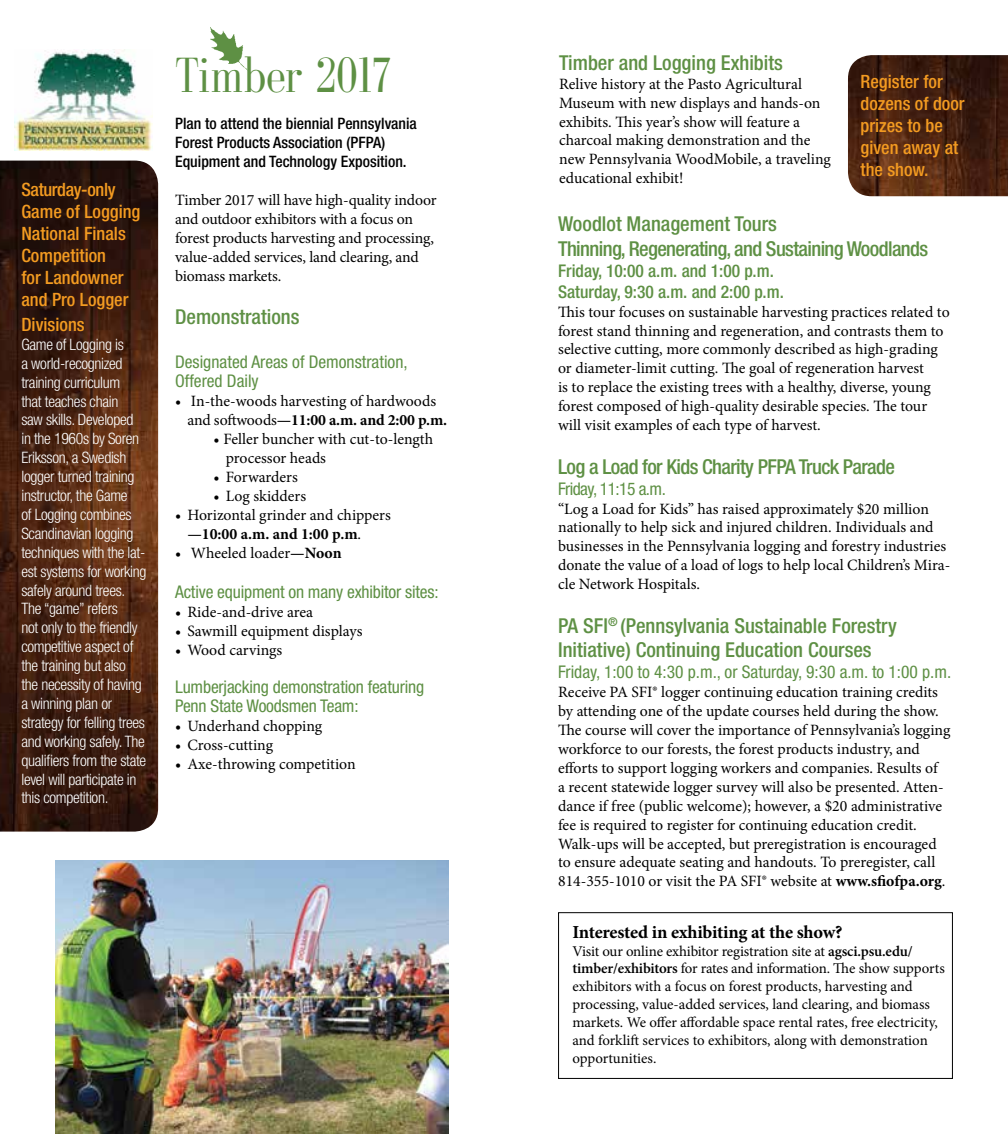
<style>
.page{position:relative;width:1008px;height:1134px;background:#fff}
.page>*{position:absolute;margin:0;border:0;box-sizing:border-box;transform-origin:0 0}
.t1{font:49px "Galton";letter-spacing:-.005em;color:#5e9044}
.t2{font:500 condensed 20.65px/24.7px "Helvetica Neue LT Std";color:#5e9044}
.t3{font:500 condensed 20.65px/24.7px "Helvetica Neue LT Std";letter-spacing:-.03em;color:#5e9044}
.t4{font:500 condensed 18.38px/22.1px "Helvetica Neue LT Std";color:#f39b21}
.t5{font:700 18.38px "Minion Pro";letter-spacing:-.015em;color:#000}
.t6{font:condensed 17.5px/19.2px "Helvetica Neue LT Std";letter-spacing:-.01em;color:#5e9044}
.t7{font:500 condensed 17.5px/21px "Helvetica Neue LT Std";color:#5e9044}
.t8{font:condensed 17.5px "Helvetica Neue LT Std";letter-spacing:-.03em;color:#5e9044}
.t9{font:15.75px/18.9px "Minion Pro";letter-spacing:-.005em;color:#000}
.t10{font:300 condensed 15.75px/18.9px "Helvetica Neue LT Std";letter-spacing:-.02em;color:#fff}
.t11{font:500 condensed 15.75px/18.9px "Helvetica Neue LT Std";color:#000}
.t12{font:14.88px/17.8px "Minion Pro";letter-spacing:-.005em;color:#000}
.s1{font-weight:700}
.s2{font-weight:600}
</style>
<div class="page">
<img style="left:55px;top:861px;width:394px;height:273px">
<img style="left:0;top:161px;width:158px;height:671px">
<img style="left:848px;top:55px;width:160px;height:141px">
<img style="left:210px;top:27px;width:38px;height:44px">
<img style="left:15px;top:50px;width:137px;height:100px">
<div style="left:558px;top:912px;width:395px;height:167px;border:1px solid #000"></div>
<p class="t4" style="left:21px;top:178px;width:121px">Saturday-only<br>Game of Logging<br>National Finals<br>Competition<br>for Landowner and Pro Logger</p>
<p class="t4" style="left:21px;top:313px;width:65px">Divisions</p>
<p class="t10" style="left:21px;top:335px;width:127px">Game of Logging is<br>a world-recognized training curriculum<br>that teaches chain<br>saw skills. Developed in the 1960s by Soren<br>Eriksson, a Swedish logger turned training instructor, the Game<br>of Logging combines<br>Scandinavian logging techniques with the lat&shy;est systems for working safely around trees.<br>The “game” refers<br>not only to the friendly competitive aspect of the training but also the necessity of having a winning plan or strategy for felling trees and working safely. The qualifiers from the state level will participate in this competition.</p>
<h1 class="t1" style="left:175px;top:50px;width:219px">Timber 2017</h1>
<p class="t11" style="left:175px;top:114px;width:243px">Plan to attend the biennial Pennsylvania<br>Forest Products Association (PFPA)<br>Equipment and Technology Exposition.</p>
<p class="t9" style="left:175px;top:191px;width:263px">Timber 2017 will have high-quality indoor and outdoor exhibitors with a focus on forest products harvesting and processing, value-added services, land clearing, and biomass markets.</p>
<h2 class="t2" style="left:175px;top:304px;width:126px">Demonstrations</h2>
<p class="t6" style="left:175px;top:352px;width:234px">Designated Areas of Demonstration,<br>Offered Daily</p>
<p class="t9" style="left:187px;top:392px;width:261px;text-indent:-12px">• In-the-woods harvesting of hardwoods and softwoods<span class="s1">—11:00 a.m. and 2:00 p.m.</span></p>
<p class="t9" style="left:226px;top:430px;width:209px;text-indent:-12px">• Feller buncher with cut-to-length processor heads</p>
<p class="t9" style="left:214px;top:467px;width:86px">• Forwarders</p>
<p class="t9" style="left:214px;top:486px;width:94px">• Log skidders</p>
<p class="t9" style="left:187px;top:505px;width:205px;text-indent:-12px">• Horizontal grinder and chippers <span class="s1">—10:00 a.m. and 1:00 p.m</span>.</p>
<p class="t9" style="left:175px;top:543px;width:168px">• Wheeled loader<span class="s1">—Noon</span></p>
<p class="t6" style="left:175px;top:582px;width:265px">Active equipment on many exhibitor sites:</p>
<p class="t9" style="left:175px;top:603px;width:140px">• Ride-and-drive area</p>
<p class="t9" style="left:175px;top:621px;width:189px">• Sawmill equipment displays</p>
<p class="t9" style="left:175px;top:640px;width:109px">• Wood carvings</p>
<p class="t6" style="left:175px;top:677px;width:250px">Lumberjacking demonstration featuring<br>Penn State Woodsmen Team:</p>
<p class="t9" style="left:175px;top:717px;width:149px">• Underhand chopping</p>
<p class="t9" style="left:175px;top:736px;width:100px">• Cross-cutting</p>
<p class="t9" style="left:175px;top:754px;width:182px">• Axe-throwing competition</p>
<h2 class="t2" style="left:559px;top:50px;width:225px">Timber and Logging Exhibits</h2>
<p class="t9" style="left:559px;top:74px;width:273px">Relive history at the Pasto Agricultural Museum with new displays and hands-on exhibits. This year’s show will feature a charcoal making demonstration and the new Pennsylvania WoodMobile, a traveling educational exhibit!</p>
<h2 class="t3" style="left:558px;top:211px;width:372px">Woodlot Management Tours<br>Thinning, Regenerating, and Sustaining Woodlands</h2>
<p class="t7" style="left:558px;top:260px;width:227px">Friday, 10:00 a.m. and 1:00 p.m.<br>Saturday, 9:30 a.m. and 2:00 p.m.</p>
<p class="t9" style="left:558px;top:302px;width:393px">This tour focuses on sustainable harvesting practices related to forest stand thinning and regeneration, and contrasts them to selective cutting, more commonly described as high-grading or diameter-limit cutting. The goal of regeneration harvest<br>is to replace the existing trees with a healthy, diverse, young forest composed of high-quality desirable species. The tour will visit examples of each type of harvest.</p>
<h2 class="t3" style="left:558px;top:454px;width:338px">Log a Load for Kids Charity PFPA Truck Parade</h2>
<p class="t8" style="left:558px;top:478px;width:109px">Friday, 11:15 a.m.</p>
<p class="t9" style="left:558px;top:499px;width:394px">“Log a Load for Kids” has raised approximately $20 million nationally to help sick and injured children. Individuals and businesses in the Pennsylvania logging and forestry industries donate the value of a load of logs to help local Children’s Mira&shy;cle Network Hospitals.</p>
<h2 class="t2" style="left:558px;top:613px;width:340px">PA SFI<sup>®</sup> (Pennsylvania Sustainable Forestry<br>Initiative) Continuing Education Courses</h2>
<p class="t6" style="left:558px;top:662px;width:395px">Friday, 1:00 to 4:30 p.m., or Saturday, 9:30 a.m. to 1:00 p.m.</p>
<p class="t9" style="left:558px;top:683px;width:394px">Receive PA SFI® logger continuing education training credits by attending one of the update courses held during the show.<br>The course will cover the importance of Pennsylvania’s logging workforce to our forests, the forest products industry, and efforts to support logging workers and companies. Results of<br>a recent statewide logger survey will also be presented. Atten&shy;dance if free (public welcome); however, a $20 administrative fee is required to register for continuing education credit.<br>Walk-ups will be accepted, but preregistration is encouraged to ensure adequate seating and handouts. To preregister, call 814-355-1010 or visit the PA SFI® website at <span class="s1">www.sfiofpa.org</span>.</p>
<p class="t5" style="left:572px;top:919px;width:272px">Interested in exhibiting at the show?</p>
<p class="t12" style="left:572px;top:942px;width:374px">Visit our online exhibitor registration site at <span class="s2">agsci.psu.edu/ timber/exhibitors</span> for rates and information. The show supports exhibitors with a focus on forest products, harvesting and processing, value-added services, land clearing, and biomass markets. We offer affordable space rental rates, free electricity, and forklift services to exhibitors, along with demonstration opportunities.</p>
<p class="t4" style="left:861px;top:70px;width:106px">Register for dozens of door prizes to be given away at the show.</p>
</div>
